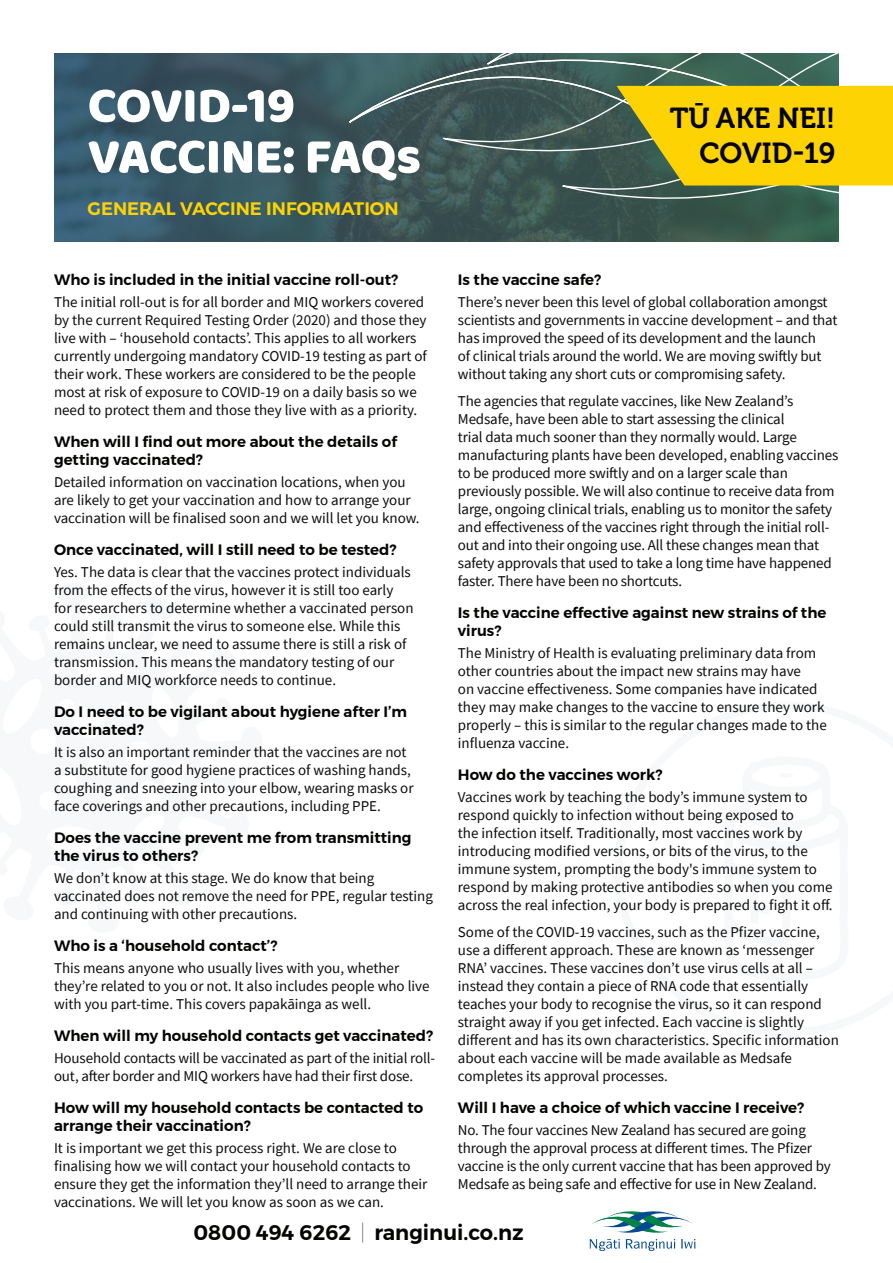
<style>
.page{position:relative;width:893px;height:1263px;background:#fff}
.page>*{position:absolute;margin:0;border:0;box-sizing:border-box;transform-origin:0 0}
.t1{font:51px/51px "Baloo Bhai";letter-spacing:-.015em;color:#fff}
.t2{font:28.8px/35px "Museo 700";color:#040503;text-align:right}
.t3{font:600 21px "Montserrat";color:#040503}
.t4{font:600 18px "Montserrat";color:#fed304}
.t5{font:15px/18px "Source Sans Pro";color:#0b0c0b}
.t6{font:600 15px/18px "Montserrat";color:#040503}
.s1{font-weight:100}
</style>
<div class="page">
<svg style="left:54px;top:54px;width:785px;height:187px;background:#375664"></svg>
<svg style="left:348px;top:148px;width:213px;height:92px;background:#3c5554"></svg>
<svg style="left:442px;top:148px;width:119px;height:5px"></svg>
<svg style="left:561px;top:148px;width:278px;height:92px;background:#3c5a51"></svg>
<svg style="left:348px;top:53px;width:269px;height:95px;background:#476060"></svg>
<svg style="left:617px;top:53px;width:276px;height:133px;background:#c7b62a"></svg>
<svg style="left:589px;top:1211px;width:107px;height:40px"></svg>
<h1 class="t1" style="left:88px;top:78px;width:335px">COVID-19<br>VACCINE: FAQs</h1>
<p class="t4" style="left:88px;top:194px;width:313px">GENERAL VACCINE INFORMATION</p>
<p class="t6" style="left:54px;top:270px;width:346px">Who is included in the initial vaccine roll-out?</p>
<p class="t5" style="left:54px;top:293px;width:374px">The initial roll-out is for all border and MIQ workers covered by the current Required Testing Order (2020) and those they live with – ‘household contacts’. This applies to all workers currently undergoing mandatory COVID-19 testing as part of their work. These workers are considered to be the people most at risk of exposure to COVID-19 on a daily basis so we need to protect them and those they live with as a priority.</p>
<p class="t6" style="left:54px;top:432px;width:345px">When will I find out more about the details of getting vaccinated?</p>
<p class="t5" style="left:54px;top:473px;width:367px">Detailed information on vaccination locations, when you are likely to get your vaccination and how to arrange your vaccination will be finalised soon and we will let you know.</p>
<p class="t6" style="left:54px;top:540px;width:344px">Once vaccinated, will I still need to be tested?</p>
<p class="t5" style="left:54px;top:563px;width:361px">Yes. The data is clear that the vaccines protect individuals from the effects of the virus, however it is still too early for researchers to determine whether a vaccinated person could still transmit the virus to someone else. While this remains unclear, we need to assume there is still a risk of transmission. This means the mandatory testing of our border and MIQ workforce needs to continue.</p>
<p class="t6" style="left:54px;top:702px;width:355px">Do I need to be vigilant about hygiene after I’m vaccinated?</p>
<p class="t5" style="left:54px;top:743px;width:361px">It is also an important reminder that the vaccines are not a substitute for good hygiene practices of washing hands, coughing and sneezing into your elbow, wearing masks or face coverings and other precautions, including PPE.</p>
<p class="t6" style="left:54px;top:828px;width:359px">Does the vaccine prevent me from transmitting the virus to others?</p>
<p class="t5" style="left:54px;top:869px;width:380px">We don’t know at this stage. We do know that being vaccinated does not remove the need for PPE, regular testing and continuing with other precautions.</p>
<p class="t6" style="left:54px;top:936px;width:225px">Who is a ‘household contact’?</p>
<p class="t5" style="left:54px;top:959px;width:377px">This means anyone who usually lives with you, whether they’re related to you or not. It also includes people who live with you part-time. This covers papakāinga as well.</p>
<p class="t6" style="left:54px;top:1026px;width:380px">When will my household contacts get vaccinated?</p>
<p class="t5" style="left:54px;top:1049px;width:383px">Household contacts will be vaccinated as part of the initial roll&shy;out, after border and MIQ workers have had their first dose.</p>
<p class="t6" style="left:54px;top:1098px;width:371px">How will my household contacts be contacted to arrange their vaccination?</p>
<p class="t5" style="left:54px;top:1139px;width:375px">It is important we get this process right. We are close to finalising how we will contact your household contacts to ensure they get the information they’ll need to arrange their vaccinations. We will let you know as soon as we can.</p>
<h2 class="t2" style="left:670px;top:101px;width:167px">TŪ AKE NEI!<br>COVID-19</h2>
<p class="t6" style="left:458px;top:270px;width:145px">Is the vaccine safe?</p>
<p class="t5" style="left:458px;top:293px;width:381px">There’s never been this level of global collaboration amongst scientists and governments in vaccine development – and that has improved the speed of its development and the launch<br>of clinical trials around the world. We are moving swiftly but without taking any short cuts or compromising safety.</p>
<p class="t5" style="left:458px;top:392px;width:382px">The agencies that regulate vaccines, like New Zealand’s Medsafe, have been able to start assessing the clinical<br>trial data much sooner than they normally would. Large manufacturing plants have been developed, enabling vaccines to be produced more swiftly and on a larger scale than previously possible. We will also continue to receive data from large, ongoing clinical trials, enabling us to monitor the safety and effectiveness of the vaccines right through the initial roll&shy;out and into their ongoing use. All these changes mean that safety approvals that used to take a long time have happened faster. There have been no shortcuts.</p>
<p class="t6" style="left:458px;top:603px;width:370px">Is the vaccine effective against new strains of the virus?</p>
<p class="t5" style="left:458px;top:644px;width:370px">The Ministry of Health is evaluating preliminary data from other countries about the impact new strains may have<br>on vaccine effectiveness. Some companies have indicated they may make changes to the vaccine to ensure they work properly – this is similar to the regular changes made to the influenza vaccine.</p>
<p class="t6" style="left:458px;top:765px;width:206px">How do the vaccines work?</p>
<p class="t5" style="left:458px;top:788px;width:376px">Vaccines work by teaching the body’s immune system to respond quickly to infection without being exposed to<br>the infection itself. Traditionally, most vaccines work by introducing modified versions, or bits of the virus, to the immune system, prompting the body's immune system to respond by making protective antibodies so when you come across the real infection, your body is prepared to fight it off.</p>
<p class="t5" style="left:458px;top:923px;width:383px">Some of the COVID-19 vaccines, such as the Pfizer vaccine, use a different approach. These are known as ‘messenger RNA’ vaccines. These vaccines don’t use virus cells at all – instead they contain a piece of RNA code that essentially teaches your body to recognise the virus, so it can respond straight away if you get infected. Each vaccine is slightly different and has its own characteristics. Specific information about each vaccine will be made available as Medsafe completes its approval processes.</p>
<p class="t6" style="left:458px;top:1098px;width:348px">Will I have a choice of which vaccine I receive?</p>
<p class="t5" style="left:458px;top:1121px;width:375px">No. The four vaccines New Zealand has secured are going through the approval process at different times. The Pfizer vaccine is the only current vaccine that has been approved by Medsafe as being safe and effective for use in New Zealand.</p>
<h3 class="t3" style="left:193px;top:1216px;width:332px">0800 494 6262 <span class="s1">|</span> ranginui.co.nz</h3>
</div>
